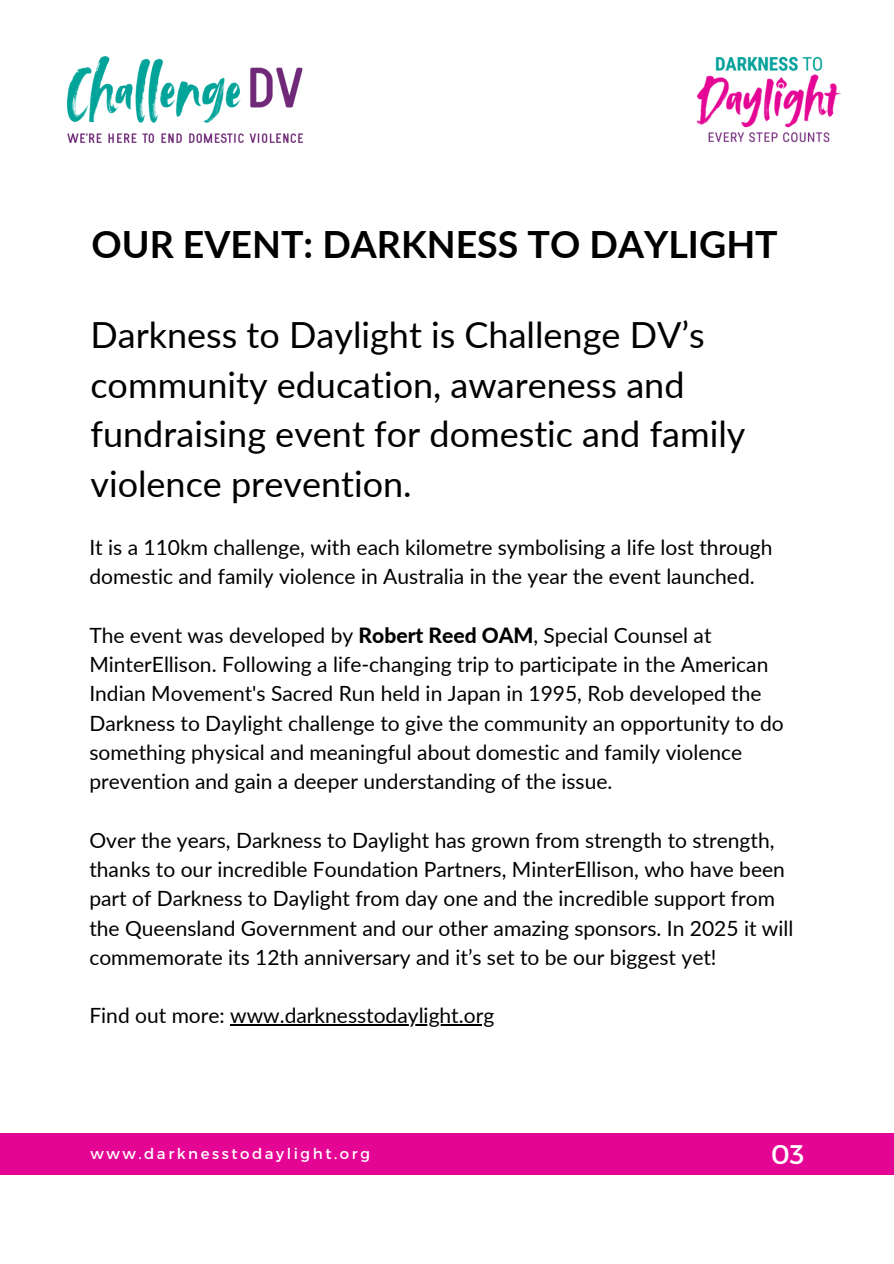
<style>
.page{position:relative;width:894px;height:1264px;background:#fff}
.page>*{position:absolute;margin:0;border:0;box-sizing:border-box;transform-origin:0 0}
.t1{font:700 37.5px "Lato";color:#000}
.t2{font:36px/49.5px "Lato";color:#000}
.t3{font:27px "Montserrat";color:#fff}
.t4{font:21px/29.2px "Lato";color:#000}
.t5{font:15px "Montserrat";letter-spacing:.17em;color:#fff}
.s1{font-weight:800}
</style>
<div class="page">
<div style="left:689px;top:1132px;width:204px;height:42px;background:#e50594"></div>
<div style="left:0;top:1132px;width:689px;height:42px;background:#e50594"></div>
<img style="left:68px;top:56px;width:234px;height:87px">
<img style="left:696px;top:56px;width:145px;height:87px">
<hr style="left:230px;top:1024px;width:264px;height:1px;background:#000">
<h3 class="t1" style="left:91px;top:221px;width:687px">OUR EVENT: DARKNESS TO DAYLIGHT</h3>
<h2 class="t2" style="left:90px;top:310px;width:656px">Darkness to Daylight is Challenge DV’s community education, awareness and fundraising event for domestic and family violence prevention.</h2>
<h1 class="t4" style="left:89px;top:532px;width:684px">It is a 110km challenge, with each kilometre symbolising a life lost through domestic and family violence in Australia in the year the event launched.</h1>
<h2 class="t4" style="left:89px;top:620px;width:695px">The event was developed by <span class="s1">Robert Reed OAM</span>, Special Counsel at MinterEllison. Following a life-changing trip to participate in the American Indian Movement's Sacred Run held in Japan in 1995, Rob developed the Darkness to Daylight challenge to give the community an opportunity to do something physical and meaningful about domestic and family violence prevention and gain a deeper understanding of the issue.</h2>
<h3 class="t4" style="left:89px;top:825px;width:705px">Over the years, Darkness to Daylight has grown from strength to strength, thanks to our incredible Foundation Partners, MinterEllison, who have been part of Darkness to Daylight from day one and the incredible support from the Queensland Government and our other amazing sponsors. In 2025 it will commemorate its 12th anniversary and it’s set to be our biggest yet!</h3>
<h3 class="t4" style="left:89px;top:1000px;width:406px">Find out more: www.darknesstodaylight.org</h3>
<p class="t5" style="left:90px;top:1144px;width:281px">www.darknesstodaylight.org</p>
<p class="t3" style="left:770px;top:1137px;width:35px">03</p>
</div>
